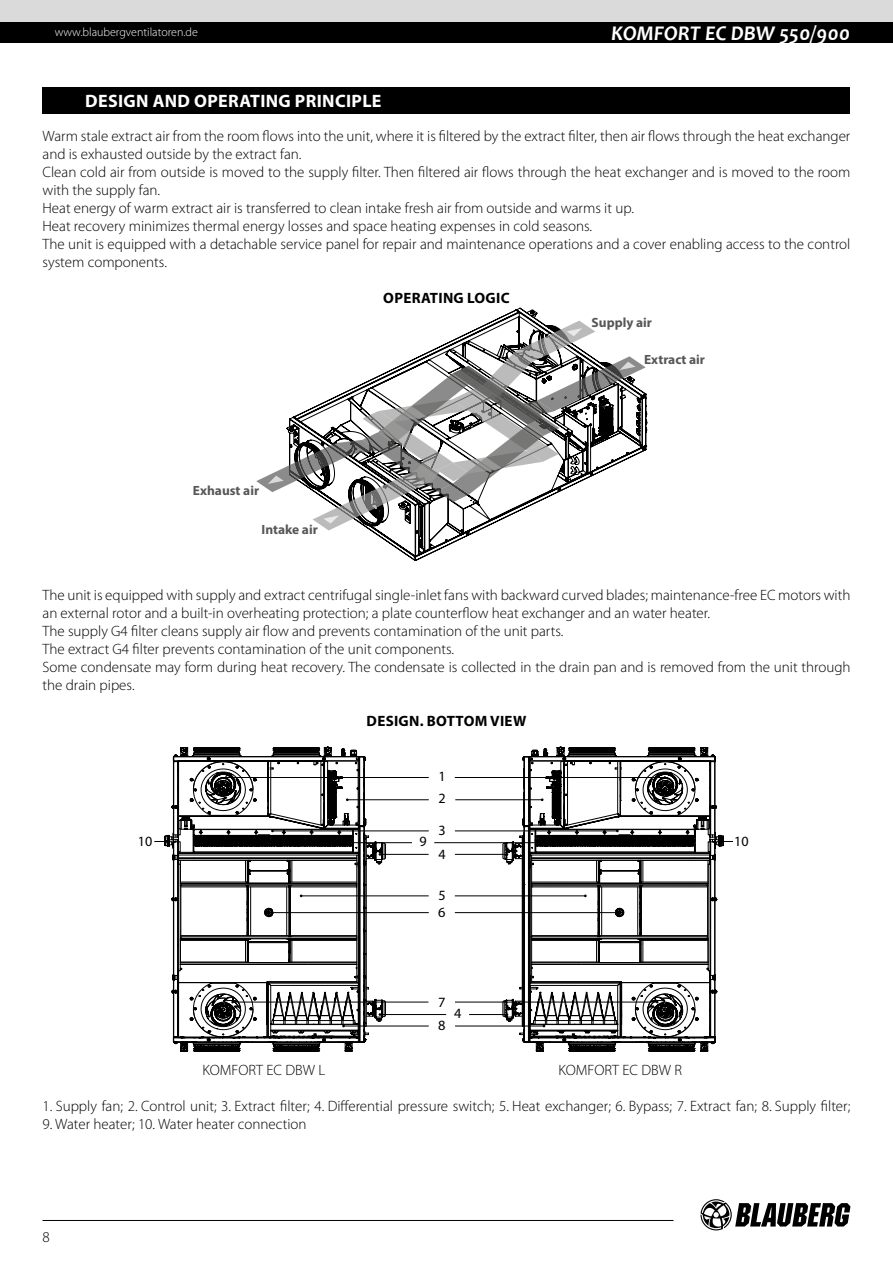
<style>
.page{position:relative;width:893px;height:1263px;background:#fff}
.page>*{position:absolute;margin:0;border:0;box-sizing:border-box;transform-origin:0 0}
.t1{font:italic 700 21px "Candara";color:#fff}
.t2{font:700 18px "Myriad Pro";letter-spacing:.02em;color:#fff}
.t3{font:300 15px/18px "Myriad Pro";color:#000}
.t4{font:700 15px "Myriad Pro";letter-spacing:.02em;color:#000}
.t5{font:14.1px/21.3px "Myriad Pro";color:#000}
.t6{font:700 13.35px "Myriad Pro";color:#575756}
.t7{font:300 12px "Myriad Pro";color:#fff}
</style>
<div class="page">
<div style="left:0;top:21px;width:893px;height:22px;background:#000"></div>
<svg style="left:700px;top:1199px;width:150px;height:31px"></svg>
<hr style="left:43px;top:1220px;width:631px;height:1px;background:#000">
<div style="left:0;top:0;width:893px;height:21px;background:#dadada"></div>
<svg style="left:328px;top:308px;width:319px;height:253px"></svg>
<svg style="left:256px;top:321px;width:390px;height:209px"></svg>
<hr style="left:380px;top:1014px;width:66px;height:1px;background:#000">
<hr style="left:469px;top:1014px;width:38px;height:1px;background:#000">
<hr style="left:343px;top:1026px;width:86px;height:1px;background:#000">
<hr style="left:455px;top:1026px;width:89px;height:1px;background:#000">
<hr style="left:233px;top:1002px;width:195px;height:1px;background:#000">
<hr style="left:455px;top:1002px;width:202px;height:1px;background:#000">
<hr style="left:380px;top:854px;width:49px;height:1px;background:#000">
<hr style="left:455px;top:854px;width:52px;height:1px;background:#000">
<hr style="left:272px;top:842px;width:140px;height:1px;background:#000">
<hr style="left:434px;top:842px;width:183px;height:1px;background:#000">
<hr style="left:272px;top:831px;width:157px;height:1px;background:#000">
<hr style="left:455px;top:831px;width:162px;height:1px;background:#000">
<hr style="left:226px;top:777px;width:203px;height:1px;background:#000">
<hr style="left:455px;top:777px;width:210px;height:1px;background:#000">
<hr style="left:347px;top:799px;width:82px;height:1px;background:#000">
<hr style="left:455px;top:799px;width:87px;height:1px;background:#000">
<hr style="left:301px;top:896px;width:128px;height:1px;background:#000">
<hr style="left:455px;top:896px;width:130px;height:1px;background:#000">
<hr style="left:269px;top:912px;width:160px;height:1px;background:#000">
<svg style="left:154px;top:747px;width:232px;height:305px"></svg>
<hr style="left:455px;top:912px;width:164px;height:1px;background:#000">
<svg style="left:503px;top:747px;width:230px;height:305px"></svg>
<div style="left:43px;top:87px;width:807px;height:27px;background:#000"></div>
<p class="t7" style="left:55px;top:26px;width:145px">www.blaubergventilatoren.de</p>
<h1 class="t1" style="left:611px;top:20px;width:67px">KOMFORT</h1>
<h1 class="t1" style="left:705px;top:20px;width:147px">EC DBW 550/900</h1>
<p class="t2" style="left:85px;top:89px;width:298px">DESIGN AND OPERATING PRINCIPLE</p>
<p class="t3" style="left:43px;top:127px;width:809px">Warm stale extract air from the room flows into the unit, where it is filtered by the extract filter, then air flows through the heat exchanger and is exhausted outside by the extract fan.<br>Clean cold air from outside is moved to the supply filter. Then filtered air flows through the heat exchanger and is moved to the room with the supply fan.<br>Heat energy of warm extract air is transferred to clean intake fresh air from outside and warms it up.<br>Heat recovery minimizes thermal energy losses and space heating expenses in cold seasons.<br>The unit is equipped with a detachable service panel for repair and maintenance operations and a cover enabling access to the control system components.</p>
<p class="t4" style="left:383px;top:288px;width:128px">OPERATING LOGIC</p>
<p class="t6" style="left:592px;top:314px;width:62px">Supply air</p>
<p class="t6" style="left:644px;top:351px;width:62px">Extract air</p>
<p class="t6" style="left:193px;top:482px;width:68px">Exhaust air</p>
<p class="t6" style="left:261px;top:521px;width:58px">Intake air</p>
<p class="t3" style="left:43px;top:586px;width:809px">The unit is equipped with supply and extract centrifugal single-inlet fans with backward curved blades; maintenance-free EC motors with an external rotor and a built-in overheating protection; a plate counterflow heat exchanger and an water heater.<br>The supply G4 filter cleans supply air flow and prevents contamination of the unit parts.<br>The extract G4 filter prevents contamination of the unit components.<br>Some condensate may form during heat recovery. The condensate is collected in the drain pan and is removed from the unit through the drain pipes.</p>
<p class="t4" style="left:367px;top:711px;width:161px">DESIGN. BOTTOM VIEW</p>
<p class="t5" style="left:438px;top:766px;width:9px">1<br>2</p>
<p class="t5" style="left:438px;top:819px;width:9px">3</p>
<p class="t5" style="left:138px;top:830px;width:16px">10</p>
<p class="t5" style="left:734px;top:830px;width:16px">10</p>
<p class="t5" style="left:419px;top:831px;width:9px">9</p>
<p class="t5" style="left:438px;top:843px;width:9px">4</p>
<p class="t5" style="left:438px;top:886px;width:9px;line-height:16.8px">5<br>6</p>
<p class="t5" style="left:438px;top:990px;width:9px;line-height:23.1px">7<br>8</p>
<p class="t5" style="left:454px;top:1003px;width:9px">4</p>
<p class="t3" style="left:202px;top:1061px;width:124px">KOMFORT EC DBW L</p>
<p class="t3" style="left:558px;top:1061px;width:125px">KOMFORT EC DBW R</p>
<p class="t3" style="left:43px;top:1097px;width:809px">1. Supply fan; 2. Control unit; 3. Extract filter; 4. Differential pressure switch; 5. Heat exchanger; 6. Bypass; 7. Extract fan; 8. Supply filter;</p>
<p class="t3" style="left:43px;top:1115px;width:265px">9. Water heater; 10. Water heater connection</p>
<p class="t3" style="left:43px;top:1228px;width:9px">8</p>
</div>
